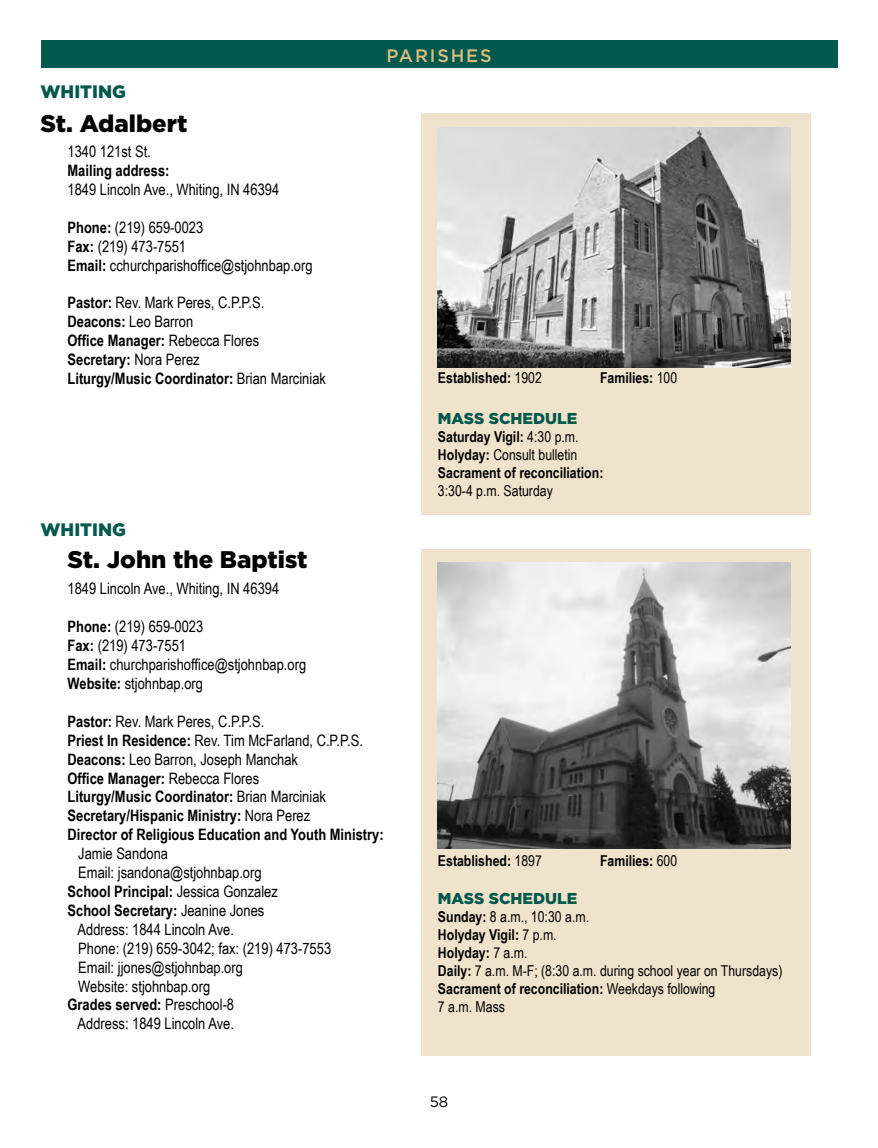
<style>
.page{position:relative;width:878px;height:1148px;background:#fff}
.page>*{position:absolute;margin:0;border:0;box-sizing:border-box;transform-origin:0 0}
.t1{font:900 24px "Gotham";color:#000}
.t2{font:900 18px "Gotham";color:#00594c}
.t3{font:500 18px "Gotham";letter-spacing:.1em;color:#dbbd81}
.t4{font:15.75px/18.9px "Arial Narrow";color:#000}
.t5{font:700 15.75px/18.9px "Arial Narrow";color:#000}
.t6{font:900 15.75px "Gotham";color:#00594c}
.t7{font:15px/18px "Arial Narrow";color:#000}
.t8{font:700 15px/18px "Arial Narrow";color:#000}
.t9{font:15px "Gotham";color:#000}
.s1{font-weight:700}
.s2{font-weight:400}
</style>
<div class="page">
<div style="left:40px;top:40px;width:797px;height:28px;background:#00594c"></div>
<div style="left:421px;top:113px;width:389px;height:401px;background:#f0e3cb"></div>
<img style="left:438px;top:127px;width:352px;height:240px">
<div style="left:421px;top:549px;width:389px;height:506px;background:#f0e3cb"></div>
<img style="left:438px;top:562px;width:352px;height:286px">
<p class="t2" style="left:40px;top:79px;width:87px">WHITING</p>
<h1 class="t1" style="left:40px;top:107px;width:148px">St. Adalbert</h1>
<p class="t4" style="left:68px;top:141px;width:85px">1340 121st St.</p>
<p class="t5" style="left:68px;top:160px;width:103px">Mailing address:</p>
<p class="t4" style="left:68px;top:179px;width:213px">1849 Lincoln Ave., Whiting, IN 46394</p>
<p class="t4" style="left:68px;top:217px;width:246px"><span class="s1">Phone:</span> (219) 659-0023<br><span class="s1">Fax:</span> (219) 473-7551<br><span class="s1">Email:</span> cchurchparishoffice@stjohnbap.org</p>
<p class="t4" style="left:68px;top:293px;width:260px"><span class="s1">Pastor:</span> Rev. Mark Peres, C.P.P.S.<br><span class="s1">Deacons:</span> Leo Barron<br><span class="s1">Office Manager:</span> Rebecca Flores<br><span class="s1">Secretary:</span> Nora Perez<br><span class="s1">Liturgy/Music Coordinator:</span> Brian Marciniak</p>
<p class="t3" style="left:386px;top:43px;width:107px">PARISHES</p>
<p class="t8" style="left:438px;top:368px;width:105px">Established: <span class="s2">1902</span></p>
<p class="t8" style="left:600px;top:368px;width:79px">Families: <span class="s2">100</span></p>
<p class="t6" style="left:438px;top:408px;width:141px">MASS SCHEDULE</p>
<p class="t8" style="left:438px;top:427px;width:167px">Saturday Vigil: <span class="s2">4:30 p.m.<br></span>Holyday: <span class="s2">Consult bulletin<br></span>Sacrament of reconciliation:</p>
<p class="t7" style="left:438px;top:481px;width:116px">3:30-4 p.m. Saturday</p>
<p class="t2" style="left:40px;top:517px;width:87px">WHITING</p>
<h1 class="t1" style="left:68px;top:543px;width:241px">St. John the Baptist</h1>
<p class="t4" style="left:68px;top:579px;width:213px">1849 Lincoln Ave., Whiting, IN 46394</p>
<p class="t4" style="left:68px;top:616px;width:240px"><span class="s1">Phone:</span> (219) 659-0023<br><span class="s1">Fax:</span> (219) 473-7551<br><span class="s1">Email:</span> churchparishoffice@stjohnbap.org<br><span class="s1">Website:</span> stjohnbap.org</p>
<p class="t5" style="left:68px;top:711px;width:318px">Pastor: <span class="s2">Rev. Mark Peres, C.P.P.S.<br></span>Priest In Residence: <span class="s2">Rev. Tim McFarland, C.P.P.S.<br></span>Deacons: <span class="s2">Leo Barron, Joseph Manchak<br></span>Office Manager: <span class="s2">Rebecca Flores<br></span>Liturgy/Music Coordinator: <span class="s2">Brian Marciniak </span>Secretary/Hispanic Ministry: <span class="s2">Nora Perez<br></span>Director of Religious Education and Youth Ministry:</p>
<p class="t4" style="left:78px;top:843px;width:91px">Jamie Sandona</p>
<p class="t4" style="left:78px;top:862px;width:185px">Email: jsandona@stjohnbap.org</p>
<p class="t5" style="left:68px;top:881px;width:212px">School Principal: <span class="s2">Jessica Gonzalez</span></p>
<p class="t5" style="left:68px;top:900px;width:198px">School Secretary: <span class="s2">Jeanine Jones</span></p>
<p class="t4" style="left:78px;top:919px;width:158px">Address: 1844 Lincoln Ave.</p>
<p class="t4" style="left:78px;top:938px;width:254px">Phone: (219) 659-3042; fax: (219) 473-7553</p>
<p class="t4" style="left:78px;top:957px;width:166px">Email: jjones@stjohnbap.org</p>
<p class="t4" style="left:78px;top:976px;width:133px">Website: stjohnbap.org</p>
<p class="t5" style="left:68px;top:994px;width:168px">Grades served: <span class="s2">Preschool-8</span></p>
<p class="t4" style="left:78px;top:1013px;width:158px">Address: 1849 Lincoln Ave.</p>
<p class="t8" style="left:438px;top:851px;width:105px">Established: <span class="s2">1897</span></p>
<p class="t8" style="left:600px;top:851px;width:79px">Families: <span class="s2">600</span></p>
<p class="t6" style="left:438px;top:887px;width:141px">MASS SCHEDULE</p>
<p class="t7" style="left:438px;top:907px;width:346px"><span class="s1">Sunday:</span> 8 a.m., 10:30 a.m.<br><span class="s1">Holyday Vigil:</span> 7 p.m.<br><span class="s1">Holyday:</span> 7 a.m.<br><span class="s1">Daily:</span> 7 a.m. M-F; (8:30 a.m. during school year on Thursdays)<br><span class="s1">Sacrament of reconciliation:</span> Weekdays following<br>7 a.m. Mass</p>
<p class="t9" style="left:429px;top:1092px;width:20px">58</p>
</div>
